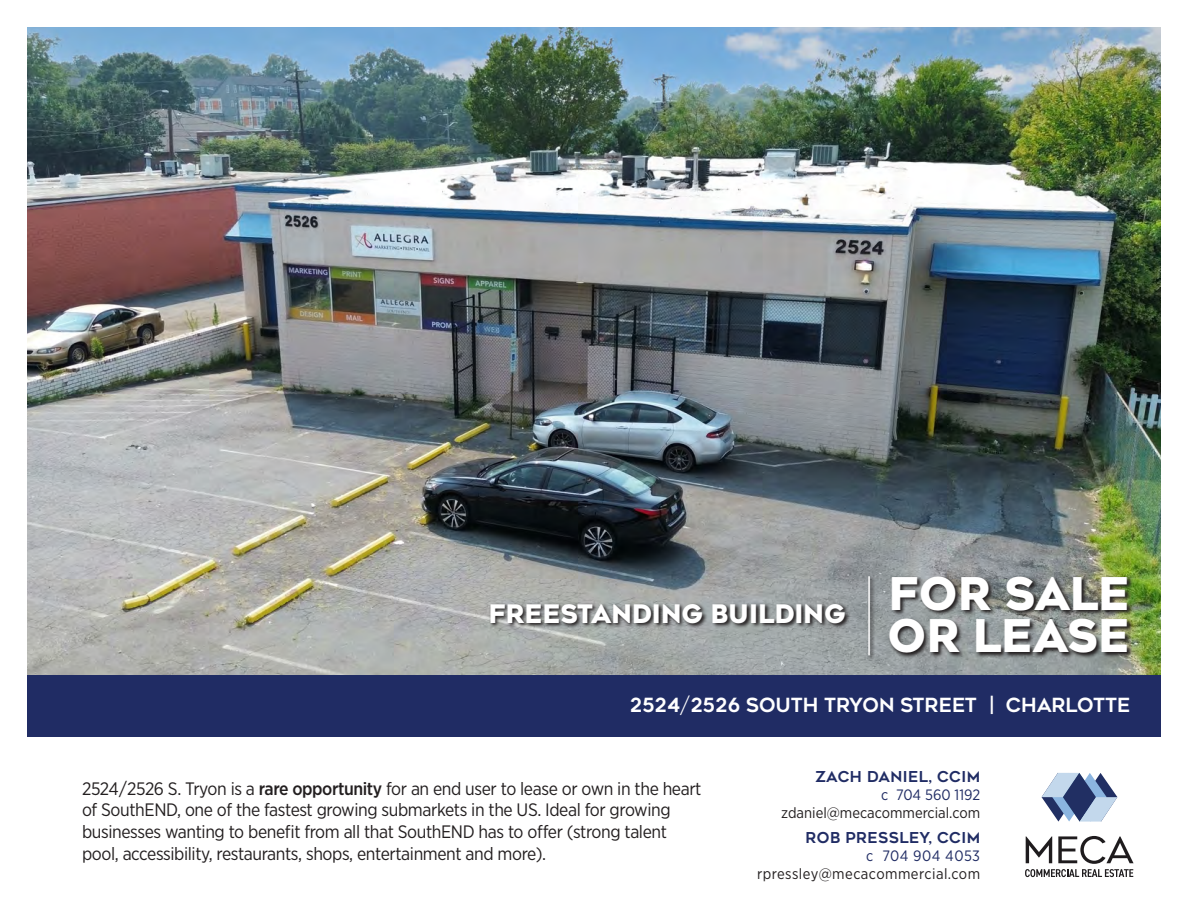
<style>
.page{position:relative;width:1188px;height:918px;background:#fff}
.page>*{position:absolute;margin:0;border:0;box-sizing:border-box;transform-origin:0 0}
.t1{font:800 45px "Geometos Neue";letter-spacing:.01em;color:#fff}
.t2{font:800 25.5px "Geometos Neue";letter-spacing:.01em;color:#fff}
.t3{font:700 19.5px "Geometos Neue";color:#fff}
.t4{font:18px/21.6px "Gotham Narrow";letter-spacing:-.025em;color:#231f20}
.t5{font:700 15px "Geometos Neue";letter-spacing:.03em;color:#202c64}
.t6{font:15px "Gotham Narrow";letter-spacing:.03em;color:#231f20}
.t7{font:15px "Gotham Narrow";letter-spacing:.01em;color:#231f20}
.t8{font:15px "Gotham Narrow";letter-spacing:.005em;color:#202c64}
.t9{font:15px "Gotham Narrow";letter-spacing:.03em;color:#202c64}
.s1{font-weight:300}
.s2{font-weight:500}
</style>
<div class="page">
<img style="left:27px;top:27px;width:1134px;height:648px">
<div style="left:27px;top:675px;width:1134px;height:62px;background:#202c64"></div>
<svg style="left:888px;top:576px;width:245px;height:82px"></svg>
<svg style="left:489px;top:602px;width:362px;height:27px"></svg>
<svg style="left:867px;top:575px;width:8px;height:86px"></svg>
<hr style="left:868px;top:576px;width:2px;height:79px;background:#fff">
<svg style="left:1042px;top:773px;width:75px;height:49px"></svg>
<svg style="left:1025px;top:836px;width:109px;height:41px"></svg>
<p class="t2" style="left:489px;top:599px;width:358px">FREESTANDING BUILDING</p>
<p class="t1" style="left:889px;top:567px;width:242px">FOR SALE</p>
<p class="t1" style="left:888px;top:609px;width:244px">OR LEASE</p>
<p class="t3" style="left:630px;top:693px;width:502px">2524<span class="s1">/</span>2526 SOUTH TRYON STREET | CHARLOTTE</p>
<p class="t4" style="left:82px;top:777px;width:621px">2524/2526 S. Tryon is a <span class="s2">rare opportunity</span> for an end user to lease or own in the heart of SouthEND, one of the fastest growing submarkets in the US. Ideal for growing businesses wanting to benefit from all that SouthEND has to offer (strong talent pool, accessibility, restaurants, shops, entertainment and more).</p>
<p class="t5" style="left:815px;top:768px;width:166px">ZACH DANIEL, CCIM</p>
<p class="t8" style="left:881px;top:785px;width:101px">c 704 560 1192</p>
<p class="t7" style="left:781px;top:803px;width:201px">zdaniel@mecacommercial.com</p>
<p class="t5" style="left:806px;top:829px;width:176px">ROB PRESSLEY, CCIM</p>
<p class="t9" style="left:866px;top:846px;width:116px">c 704 904 4053</p>
<p class="t6" style="left:757px;top:864px;width:225px">rpressley@mecacommercial.com</p>
</div>
